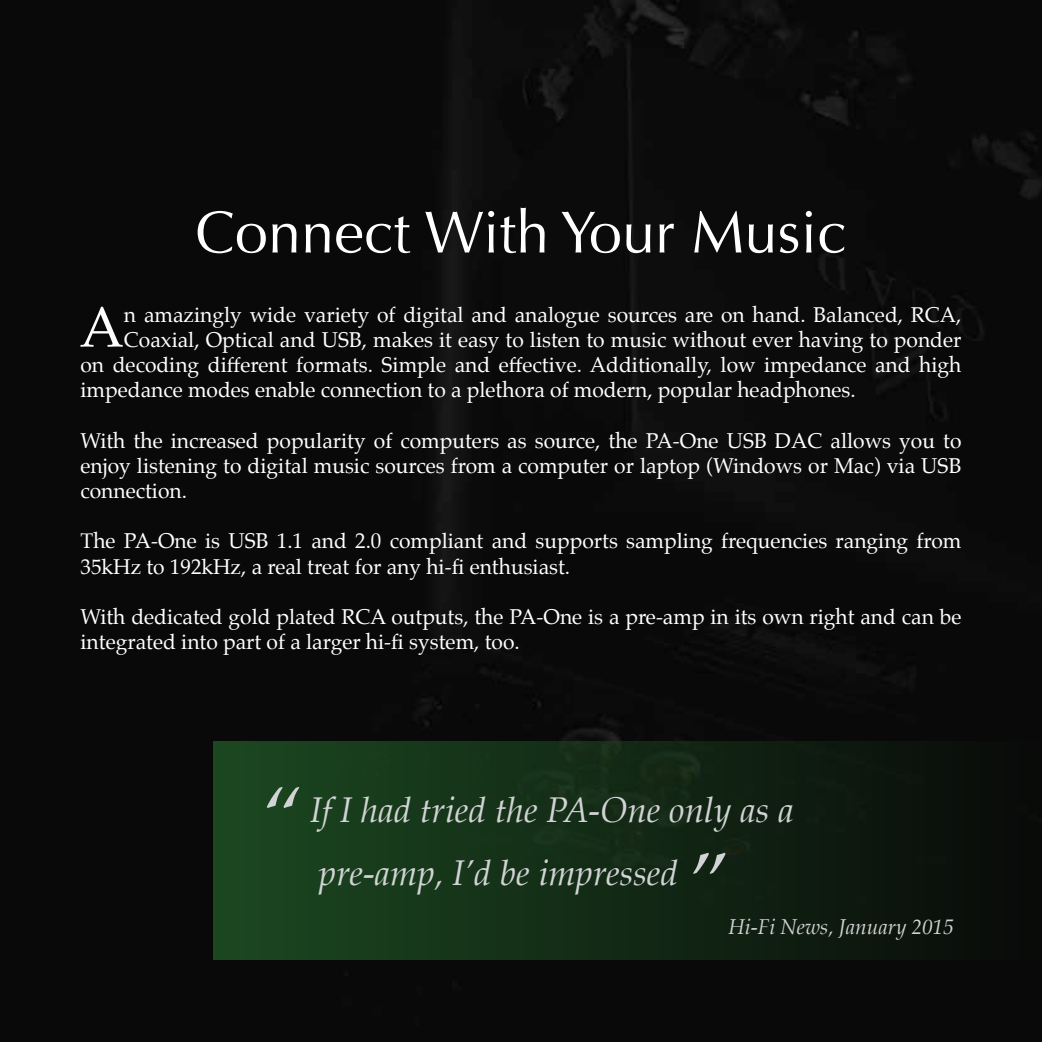
<style>
.page{position:relative;width:1042px;height:1042px;background:#090909}
.page>*{position:absolute;margin:0;border:0;box-sizing:border-box;transform-origin:0 0}
.t1{font:italic 87.5px "Palatino";color:#d1d3d4}
.t2{font:59.5px "Optima";color:#fff}
.t3{font:57.05px "Palatino";color:#fff}
.t4{font:italic 35px/63px "Palatino";color:#d1d3d4}
.t5{font:21px/25.2px "Palatino";color:#fff}
.t6{font:italic 21px "Palatino";color:#d1d3d4}
</style>
<div class="page">
<div style="left:213px;top:742px;width:829px;height:218px;background:linear-gradient(to right,#1c4821,#090a09)"></div>
<h2 class="t2" style="left:195px;top:198px;width:653px">Connect With Your Music</h2>
<h3 class="t3" style="left:80px;top:280px;width:46px">A</h3>
<p class="t5" style="left:124px;top:302px;width:839px">n amazingly wide variety of digital and analogue sources are on hand. Balanced, RCA,</p>
<p class="t5" style="left:124px;top:327px;width:839px">Coaxial, Optical and USB, makes it easy to listen to music without ever having to ponder</p>
<p class="t5" style="left:80px;top:352px;width:882px">on decoding different formats. Simple and effective. Additionally, low impedance and high</p>
<p class="t5" style="left:80px;top:377px;width:777px">impedance modes enable connection to a plethora of modern, popular headphones.</p>
<p class="t5" style="left:80px;top:428px;width:882px;text-align:justify">With the increased popularity of computers as source, the PA-One USB DAC allows you to enjoy listening to digital music sources from a computer or laptop (Windows or Mac) via USB connection.</p>
<p class="t5" style="left:80px;top:528px;width:882px">The PA-One is USB 1.1 and 2.0 compliant and supports sampling frequencies ranging from<br>35kHz to 192kHz, a real treat for any hi-fi enthusiast.</p>
<p class="t5" style="left:80px;top:604px;width:882px">With dedicated gold plated RCA outputs, the PA-One is a pre-amp in its own right and can be integrated into part of a larger hi-fi system, too.</p>
<h1 class="t1" style="left:257px;top:744px;width:45px">“</h1>
<h3 class="t4" style="left:310px;top:778px;width:485px">If I had tried the PA-One only as a pre-amp, I’d be impressed</h3>
<p class="t6" style="left:728px;top:909px;width:227px">Hi-Fi News, January 2015</p>
<h1 class="t1" style="left:735px;top:916px;width:45px;rotate:-180deg">“</h1>
</div>
